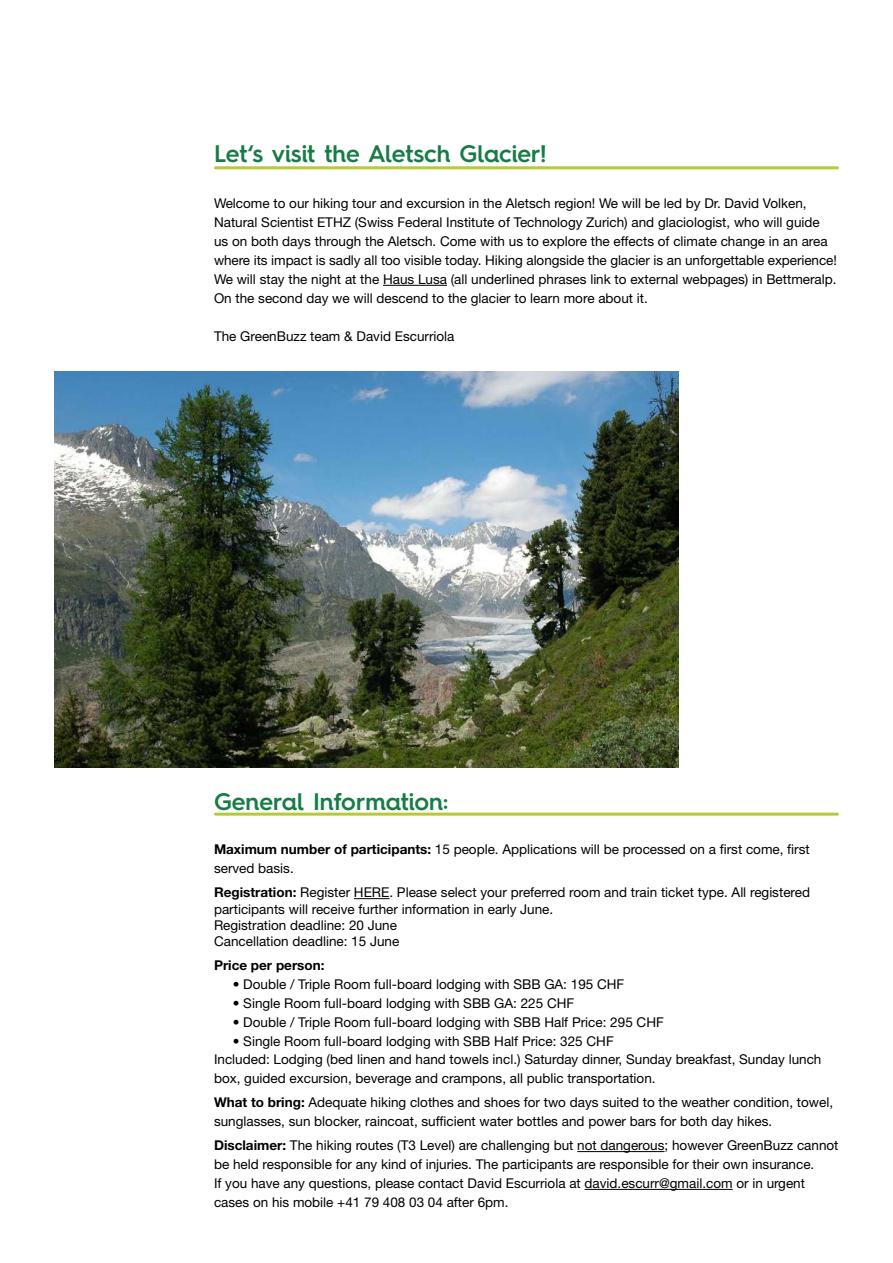
<style>
.page{position:relative;width:893px;height:1263px;background:#fff}
.page>*{position:absolute;margin:0;border:0;box-sizing:border-box;transform-origin:0 0}
.t1{font:600 24px "Hurme Geometric Sans 4";color:#167c45}
.t2{font:13.5px/18.9px "Helvetica Neue LT Std";color:#000}
.t3{font:700 13.5px "Helvetica Neue LT Std";color:#000}
.s1{font-weight:700}
</style>
<div class="page">
<hr style="left:383px;top:285px;width:64px;height:1px;background:#000">
<hr style="left:215px;top:166px;width:622px;height:3px;background:#b6ca37">
<img style="left:54px;top:371px;width:625px;height:396px">
<hr style="left:354px;top:898px;width:35px;height:1px;background:#000">
<hr style="left:577px;top:1151px;width:88px;height:1px;background:#000">
<hr style="left:585px;top:1189px;width:148px;height:1px;background:#000">
<hr style="left:215px;top:813px;width:622px;height:3px;background:#b6ca37">
<h1 class="t1" style="left:214px;top:137px;width:334px">Let‘s visit the Aletsch Glacier!</h1>
<p class="t2" style="left:214px;top:194px;width:624px">Welcome to our hiking tour and excursion in the Aletsch region! We will be led by Dr. David Volken, Natural Scientist ETHZ (Swiss Federal Institute of Technology Zurich) and glaciologist, who will guide us on both days through the Aletsch. Come with us to explore the effects of climate change in an area where its impact is sadly all too visible today. Hiking alongside the glacier is an unforgettable experience!<br>We will stay the night at the Haus Lusa (all underlined phrases link to external webpages) in Bettmeralp.<br>On the second day we will descend to the glacier to learn more about it.</p>
<p class="t2" style="left:214px;top:326px;width:242px">The GreenBuzz team &amp; David Escurriola</p>
<h1 class="t1" style="left:214px;top:784px;width:236px">General Information:</h1>
<p class="t2" style="left:214px;top:840px;width:597px"><span class="s1">Maximum number of participants:</span> 15 people. Applications will be processed on a first come, first served basis.</p>
<p class="t2" style="left:214px;top:884px;width:598px;line-height:16.2px"><span class="s1">Registration:</span> Register HERE. Please select your preferred room and train ticket type. All registered participants will receive further information in early June.<br>Registration deadline: 20 June<br>Cancellation deadline: 15 June</p>
<p class="t3" style="left:214px;top:957px;width:112px">Price per person:</p>
<p class="t2" style="left:233px;top:974px;width:393px">• Double / Triple Room full-board lodging with SBB GA: 195 CHF</p>
<p class="t2" style="left:233px;top:993px;width:343px">• Single Room full-board lodging with SBB GA: 225 CHF</p>
<p class="t2" style="left:233px;top:1012px;width:433px">• Double / Triple Room full-board lodging with SBB Half Price: 295 CHF</p>
<p class="t2" style="left:214px;top:1031px;width:609px;text-indent:19px">• Single Room full-board lodging with SBB Half Price: 325 CHF<br>Included: Lodging (bed linen and hand towels incl.) Saturday dinner, Sunday breakfast, Sunday lunch box, guided excursion, beverage and crampons, all public transportation.</p>
<p class="t2" style="left:214px;top:1093px;width:621px"><span class="s1">What to bring:</span> Adequate hiking clothes and shoes for two days suited to the weather condition, towel, sunglasses, sun blocker, raincoat, sufficient water bottles and power bars for both day hikes.</p>
<p class="t2" style="left:214px;top:1136px;width:626px"><span class="s1">Disclaimer:</span> The hiking routes (T3 Level) are challenging but not dangerous; however GreenBuzz cannot be held responsible for any kind of injuries. The participants are responsible for their own insurance.<br>If you have any questions, please contact David Escurriola at david.escurr@gmail.com or in urgent cases on his mobile +41 79 408 03 04 after 6pm.</p>
</div>
